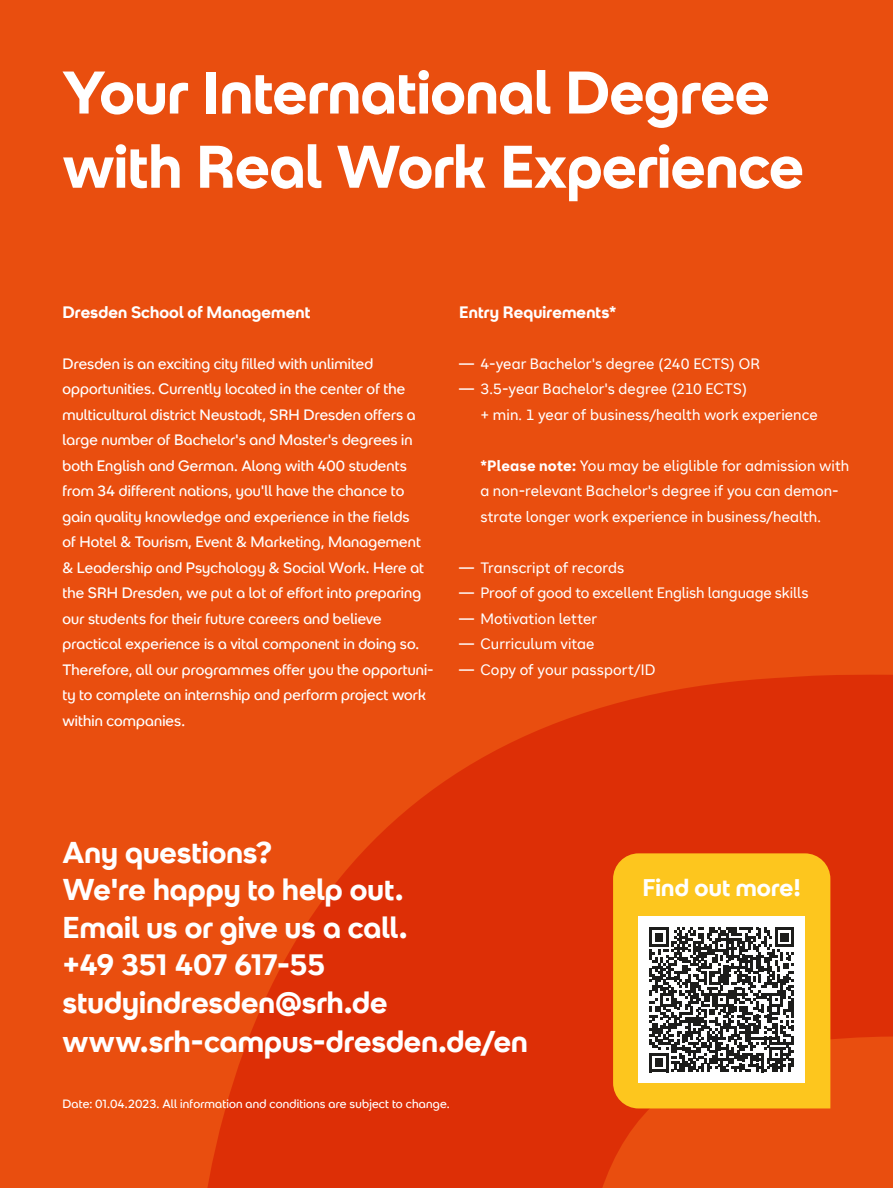
<style>
.page{position:relative;width:893px;height:1188px;background:#e94e0f}
.page>*{position:absolute;margin:0;border:0;box-sizing:border-box;transform-origin:0 0}
.t1{font:700 60px/74.2px "SRH Headline";letter-spacing:-.005em;color:#fff}
.t2{font:700 30px/38px "SRH Headline";color:#fff}
.t3{font:700 24px "SRH Headline";letter-spacing:.005em;color:#fff}
.t4{font:700 16.5px "SRH Headline";letter-spacing:.005em;color:#fff}
.t5{font:15px/25.5px "SRH Headline";letter-spacing:.005em;color:#fff}
.t6{font:15px/25.5px "SRH Text";letter-spacing:.005em;color:#fff}
.t7{font:12px "SRH Headline";letter-spacing:.015em;color:#fff}
.s1{font-weight:700}
</style>
<div class="page">
<svg style="left:207px;top:675px;width:686px;height:513px;fill:#dd2f06"></svg>
<div style="left:613px;top:853px;width:217px;height:255px;background:#fdc61e"></div>
<div style="left:639px;top:917px;width:166px;height:166px;background:#fff"></div>
<svg style="left:649px;top:928px;width:145px;height:144px"></svg>
<h1 class="t1" style="left:63px;top:56px;width:743px">Your International Degree with Real Work Experience</h1>
<p class="t4" style="left:63px;top:302px;width:249px">Dresden School of Management</p>
<p class="t5" style="left:63px;top:351px;width:373px">Dresden is an exciting city filled with unlimited opportunities. Currently located in the center of the multicultural district Neustadt, SRH Dresden offers a large number of Bachelor's and Master's degrees in both English and German. Along with 400 students from 34 different nations, you'll have the chance to gain quality knowledge and experience in the fields<br>of Hotel &amp; Tourism, Event &amp; Marketing, Management &amp; Leadership and Psychology &amp; Social Work. Here at the SRH Dresden, we put a lot of effort into preparing our students for their future careers and believe practical experience is a vital component in doing so.<br>Therefore, all our programmes offer you the opportuni&shy;ty to complete an internship and perform project work within companies.</p>
<p class="t4" style="left:459px;top:302px;width:159px">Entry Requirements*</p>
<p class="t6" style="left:459px;top:351px;width:302px">— 4-year Bachelor's degree (240 ECTS) OR</p>
<p class="t6" style="left:480px;top:376px;width:339px;text-indent:-21px">— 3.5-year Bachelor's degree (210 ECTS)<br>+ min. 1 year of business/health work experience</p>
<p class="t6" style="left:480px;top:453px;width:370px"><span class="s1">*Please note:</span> You may be eliglible for admission with a non-relevant Bachelor's degree if you can demon&shy;strate longer work experience in business/health.</p>
<p class="t6" style="left:459px;top:555px;width:167px">— Transcript of records</p>
<p class="t6" style="left:459px;top:580px;width:351px">— Proof of good to excellent English language skills</p>
<p class="t6" style="left:459px;top:606px;width:139px">— Motivation letter</p>
<p class="t6" style="left:459px;top:631px;width:137px">— Curriculum vitae</p>
<p class="t6" style="left:459px;top:657px;width:198px">— Copy of your passport/ID</p>
<h2 class="t2" style="left:63px;top:833px;width:467px">Any questions?<br>We're happy to help out.<br>Email us or give us a call.<br>+49 351 407 617-55 studyindresden@srh.de www.srh-campus-dresden.de/en</h2>
<p class="t7" style="left:63px;top:1097px;width:389px">Date: 01.04.2023. All information and conditions are subject to change.</p>
<h3 class="t3" style="left:642px;top:874px;width:160px">Find out more!</h3>
</div>
